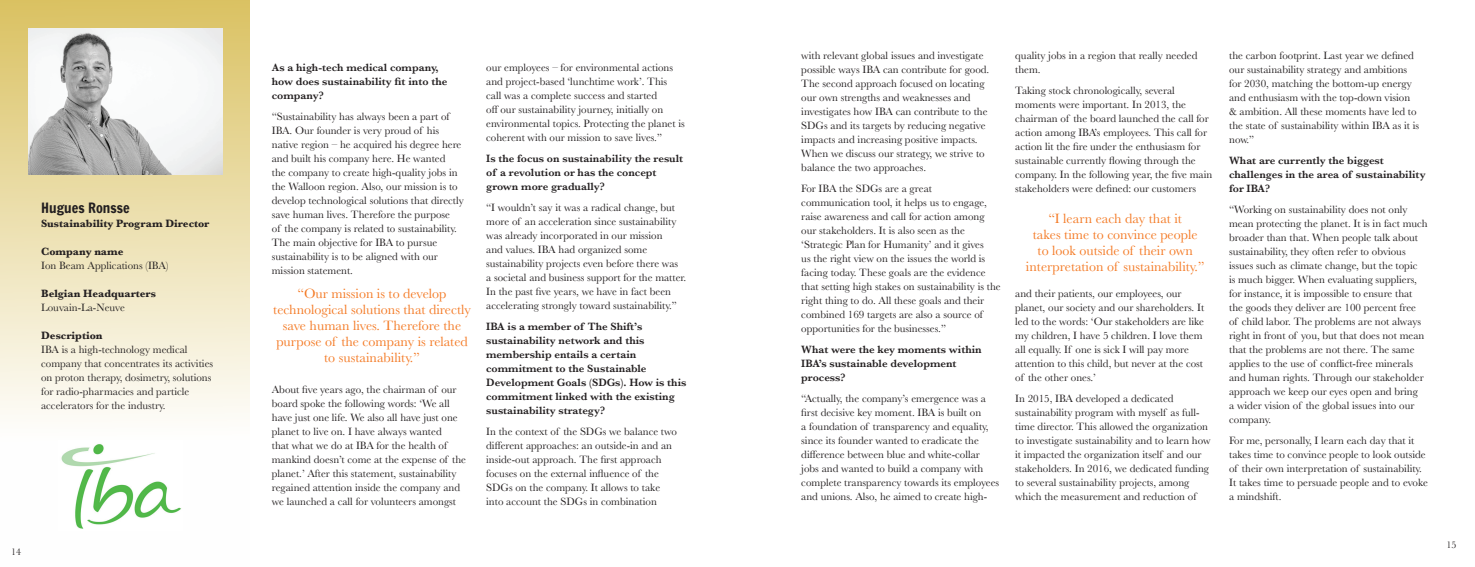
<style>
.page{position:relative;width:1475px;height:567px;background:#fff}
.page>*{position:absolute;margin:0;border:0;box-sizing:border-box;transform-origin:0 0}
.t1{font:14px/16px "Baskerville";color:#f47923;text-align:center}
.t2{font:14px "Francois One";color:#231f20}
.t3{font:11px/14px "Baskerville";color:#231f20}
.t4{font:600 11px/14px "Baskerville";color:#231f20}
.t5{font:700 11px "Baskerville";color:#231f20}
.t6{font:10px "Baskerville";color:#231f20}
</style>
<div class="page">
<div style="left:0;top:0;width:249px;height:567px;background:linear-gradient(to bottom,#dcc56d,#fff)"></div>
<img style="left:28px;top:28px;width:194px;height:146px">
<img style="left:59px;top:440px;width:123px;height:91px">
<p class="t2" style="left:41px;top:198px;width:90px">Hugues Ronsse</p>
<p class="t5" style="left:41px;top:216px;width:170px">Sustainability Program Director</p>
<p class="t5" style="left:41px;top:244px;width:84px">Company name</p>
<p class="t3" style="left:41px;top:259px;width:129px">Ion Beam Applications (IBA)</p>
<p class="t5" style="left:41px;top:286px;width:116px">Belgian Headquarters</p>
<p class="t3" style="left:41px;top:301px;width:85px">Louvain-La-Neuve</p>
<p class="t5" style="left:41px;top:328px;width:63px">Description</p>
<p class="t3" style="left:41px;top:343px;width:173px">IBA is a high-technology medical company that concentrates its activities on proton therapy, dosimetry, solutions for radio-pharmacies and particle accelerators for the industry.</p>
<p class="t6" style="left:11px;top:545px;width:11px">14</p>
<p class="t4" style="left:272px;top:60px;width:177px">As a high-tech medical company, how does sustainability fit into the company?</p>
<p class="t3" style="left:272px;top:109px;width:193px">“Sustainability has always been a part of IBA. Our founder is very proud of his native region – he acquired his degree here and built his company here. He wanted<br>the company to create high-quality jobs in the Walloon region. Also, our mission is to develop technological solutions that directly save human lives. Therefore the purpose<br>of the company is related to sustainability.<br>The main objective for IBA to pursue sustainability is to be aligned with our mission statement.</p>
<p class="t1" style="left:273px;top:286px;width:199px">“Our mission is to develop technological solutions that directly save human lives. Therefore the purpose of the company is related to sustainability.”</p>
<p class="t3" style="left:272px;top:382px;width:196px">About five years ago, the chairman of our board spoke the following words: ‘We all have just one life. We also all have just one planet to live on. I have always wanted<br>that what we do at IBA for the health of mankind doesn’t come at the expense of the planet.’ After this statement, sustainability regained attention inside the company and we launched a call for volunteers amongst</p>
<p class="t3" style="left:486px;top:60px;width:200px">our employees – for environmental actions and project-based ‘lunchtime work’. This call was a complete success and started<br>off our sustainability journey, initially on environmental topics. Protecting the planet is coherent with our mission to save lives.”</p>
<p class="t4" style="left:486px;top:151px;width:198px">Is the focus on sustainability the result of a revolution or has the concept grown more gradually?</p>
<p class="t3" style="left:486px;top:200px;width:201px">“I wouldn’t say it was a radical change, but more of an acceleration since sustainability was already incorporated in our mission<br>and values. IBA had organized some sustainability projects even before there was a societal and business support for the matter.<br>In the past five years, we have in fact been accelerating strongly toward sustainability.”</p>
<p class="t4" style="left:486px;top:319px;width:202px">IBA is a member of The Shift’s sustainability network and this membership entails a certain commitment to the Sustainable<br>Development Goals (SDGs). How is this commitment linked with the existing sustainability strategy?</p>
<p class="t3" style="left:486px;top:424px;width:192px">In the context of the SDGs we balance two different approaches: an outside-in and an inside-out approach. The first approach focuses on the external influence of the SDGs on the company. It allows to take into account the SDGs in combination</p>
<p class="t3" style="left:801px;top:48px;width:189px">with relevant global issues and investigate possible ways IBA can contribute for good.<br>The second approach focused on locating our own strengths and weaknesses and investigates how IBA can contribute to the SDGs and its targets by reducing negative impacts and increasing positive impacts.<br>When we discuss our strategy, we strive to balance the two approaches.</p>
<p class="t3" style="left:801px;top:181px;width:201px">For IBA the SDGs are a great communication tool, it helps us to engage, raise awareness and call for action among our stakeholders. It is also seen as the ‘Strategic Plan for Humanity’ and it gives<br>us the right view on the issues the world is facing today. These goals are the evidence that setting high stakes on sustainability is the right thing to do. All these goals and their combined 169 targets are also a source of opportunities for the businesses.”</p>
<p class="t4" style="left:801px;top:342px;width:182px">What were the key moments within<br>IBA’s sustainable development process?</p>
<p class="t3" style="left:801px;top:391px;width:199px">“Actually, the company’s emergence was a first decisive key moment. IBA is built on<br>a foundation of transparency and equality, since its founder wanted to eradicate the difference between blue and white-collar jobs and wanted to build a company with complete transparency towards its employees and unions. Also, he aimed to create high-</p>
<p class="t3" style="left:1015px;top:48px;width:184px">quality jobs in a region that really needed them.</p>
<p class="t3" style="left:1015px;top:83px;width:199px">Taking stock chronologically, several moments were important. In 2013, the chairman of the board launched the call for action among IBA’s employees. This call for action lit the fire under the enthusiasm for sustainable currently flowing through the company. In the following year, the five main stakeholders were defined: our customers</p>
<p class="t1" style="left:1025px;top:211px;width:180px">“I learn each day that it<br>takes time to convince people to look outside of their own interpretation of sustainability.”</p>
<p class="t3" style="left:1015px;top:286px;width:190px">and their patients, our employees, our planet, our society and our shareholders. It led to the words: ‘Our stakeholders are like my children, I have 5 children. I love them all equally. If one is sick I will pay more attention to this child, but never at the cost of the other ones.’</p>
<p class="t3" style="left:1015px;top:391px;width:197px">In 2015, IBA developed a dedicated sustainability program with myself as full&shy;time director. This allowed the organization to investigate sustainability and to learn how it impacted the organization itself and our stakeholders. In 2016, we dedicated funding to several sustainability projects, among which the measurement and reduction of</p>
<p class="t3" style="left:1228px;top:48px;width:192px">the carbon footprint. Last year we defined our sustainability strategy and ambitions for 2030, matching the bottom-up energy and enthusiasm with the top-down vision &amp; ambition. All these moments have led to the state of sustainability within IBA as it is now.”</p>
<p class="t4" style="left:1228px;top:153px;width:198px">What are currently the biggest challenges in the area of sustainability for IBA?</p>
<p class="t3" style="left:1228px;top:202px;width:200px">“Working on sustainability does not only mean protecting the planet. It is in fact much broader than that. When people talk about sustainability, they often refer to obvious issues such as climate change, but the topic<br>is much bigger. When evaluating suppliers, for instance, it is impossible to ensure that the goods they deliver are 100 percent free<br>of child labor. The problems are not always right in front of you, but that does not mean that the problems are not there. The same applies to the use of conflict-free minerals and human rights. Through our stakeholder approach we keep our eyes open and bring<br>a wider vision of the global issues into our company.</p>
<p class="t3" style="left:1228px;top:433px;width:200px">For me, personally, I learn each day that it takes time to convince people to look outside of their own interpretation of sustainability.<br>It takes time to persuade people and to evoke a mindshift.</p>
<p class="t6" style="left:1446px;top:538px;width:11px">15</p>
</div>
